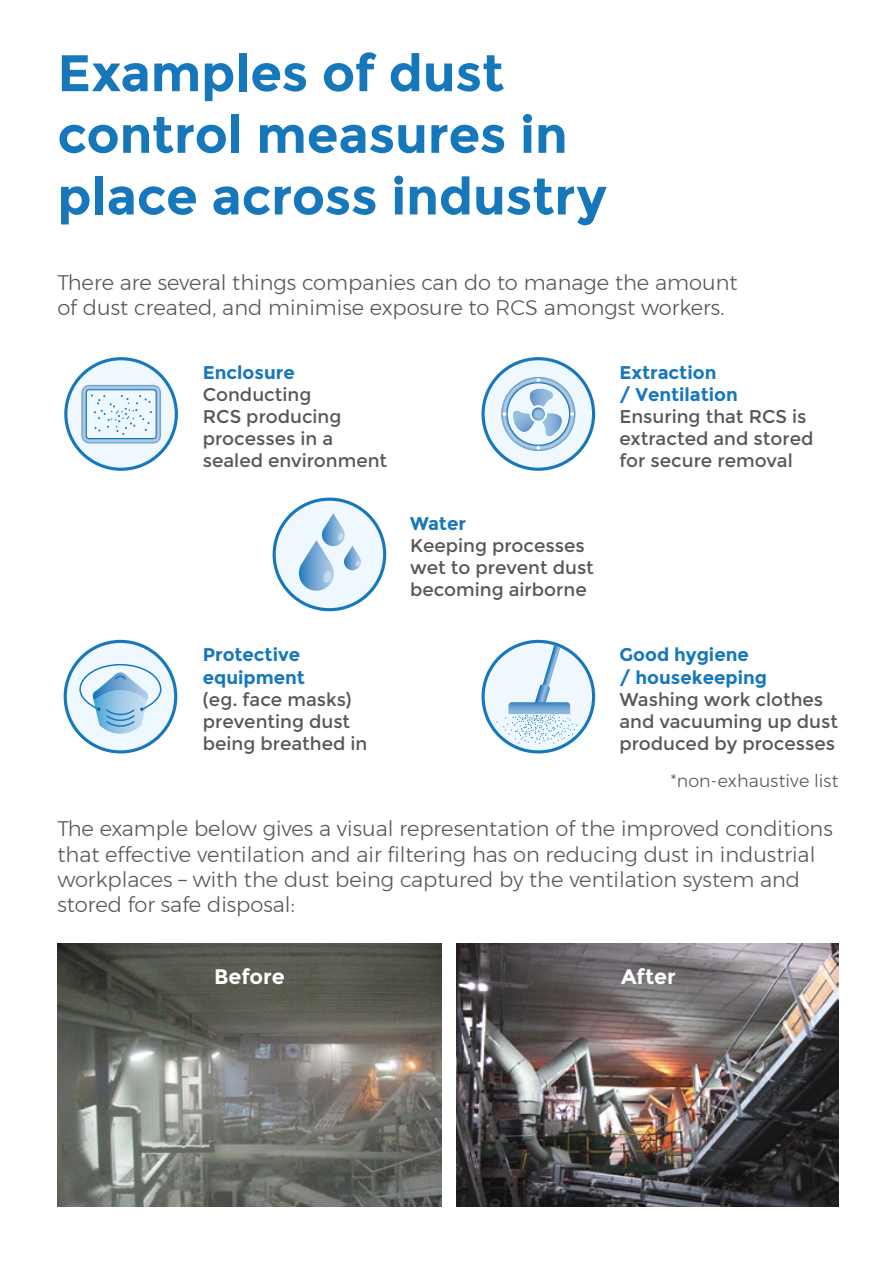
<style>
.page{position:relative;width:893px;height:1263px;background:#fff}
.page>*{position:absolute;margin:0;border:0;box-sizing:border-box;transform-origin:0 0}
.t1{font:700 51.3px/61.7px "Montserrat";letter-spacing:-.005em;color:#1678bb}
.t2{font:300 21px/25.2px "Montserrat";color:#575756}
.t3{font:700 21px "Montserrat";color:#fff}
.t4{font:18.45px/22px "Montserrat";color:#575756}
.t5{font:300 17.55px "Montserrat";letter-spacing:.01em;color:#575756}
.s1{font-weight:700;color:#1678bb}
</style>
<div class="page">
<img style="left:57px;top:943px;width:385px;height:263px">
<img style="left:456px;top:943px;width:382px;height:263px">
<svg style="left:273px;top:498px;width:113px;height:113px"></svg>
<div style="left:276px;top:501px;width:107px;height:107px;background:#eef8fe;border-radius:50%"></div>
<svg style="left:299px;top:513px;width:62px;height:78px"></svg>
<svg style="left:64px;top:357px;width:114px;height:114px"></svg>
<div style="left:67px;top:360px;width:108px;height:108px;background:#eef8fe;border-radius:50%"></div>
<svg style="left:81px;top:385px;width:80px;height:58px"></svg>
<svg style="left:481px;top:357px;width:114px;height:114px"></svg>
<div style="left:485px;top:360px;width:107px;height:108px;background:#eef8fe;border-radius:50%"></div>
<svg style="left:501px;top:377px;width:74px;height:74px"></svg>
<svg style="left:64px;top:640px;width:113px;height:113px"></svg>
<div style="left:67px;top:643px;width:107px;height:107px;background:#eef8fe;border-radius:50%"></div>
<svg style="left:79px;top:663px;width:83px;height:71px"></svg>
<svg style="left:481px;top:640px;width:114px;height:113px"></svg>
<div style="left:485px;top:643px;width:107px;height:107px;background:#eef8fe;border-radius:50%"></div>
<svg style="left:496px;top:645px;width:81px;height:99px"></svg>
<p class="t1" style="left:57px;top:42px;width:551px">Examples of dust control measures in place across industry</p>
<p class="t2" style="left:57px;top:270px;width:682px">There are several things companies can do to manage the amount of dust created, and minimise exposure to RCS amongst workers.</p>
<p class="t4" style="left:203px;top:361px;width:186px"><span class="s1">Enclosure<br></span>Conducting<br>RCS producing processes in a sealed environment</p>
<p class="t4" style="left:410px;top:513px;width:185px"><span class="s1">Water<br></span>Keeping processes wet to prevent dust becoming airborne</p>
<p class="t4" style="left:619px;top:361px;width:196px"><span class="s1">Extraction<br>/ Ventilation<br></span>Ensuring that RCS is extracted and stored for secure removal</p>
<p class="t4" style="left:203px;top:644px;width:166px"><span class="s1">Protective equipment<br></span>(eg. face masks) preventing dust being breathed in</p>
<p class="t4" style="left:619px;top:644px;width:220px"><span class="s1">Good hygiene<br>/ housekeeping<br></span>Washing work clothes and vacuuming up dust produced by processes</p>
<p class="t5" style="left:671px;top:767px;width:169px">*non-exhaustive list</p>
<p class="t2" style="left:57px;top:816px;width:777px">The example below gives a visual representation of the improved conditions that effective ventilation and air filtering has on reducing dust in industrial workplaces – with the dust being captured by the ventilation system and stored for safe disposal:</p>
<p class="t3" style="left:214px;top:964px;width:72px">Before</p>
<p class="t3" style="left:621px;top:964px;width:56px">After</p>
</div>
